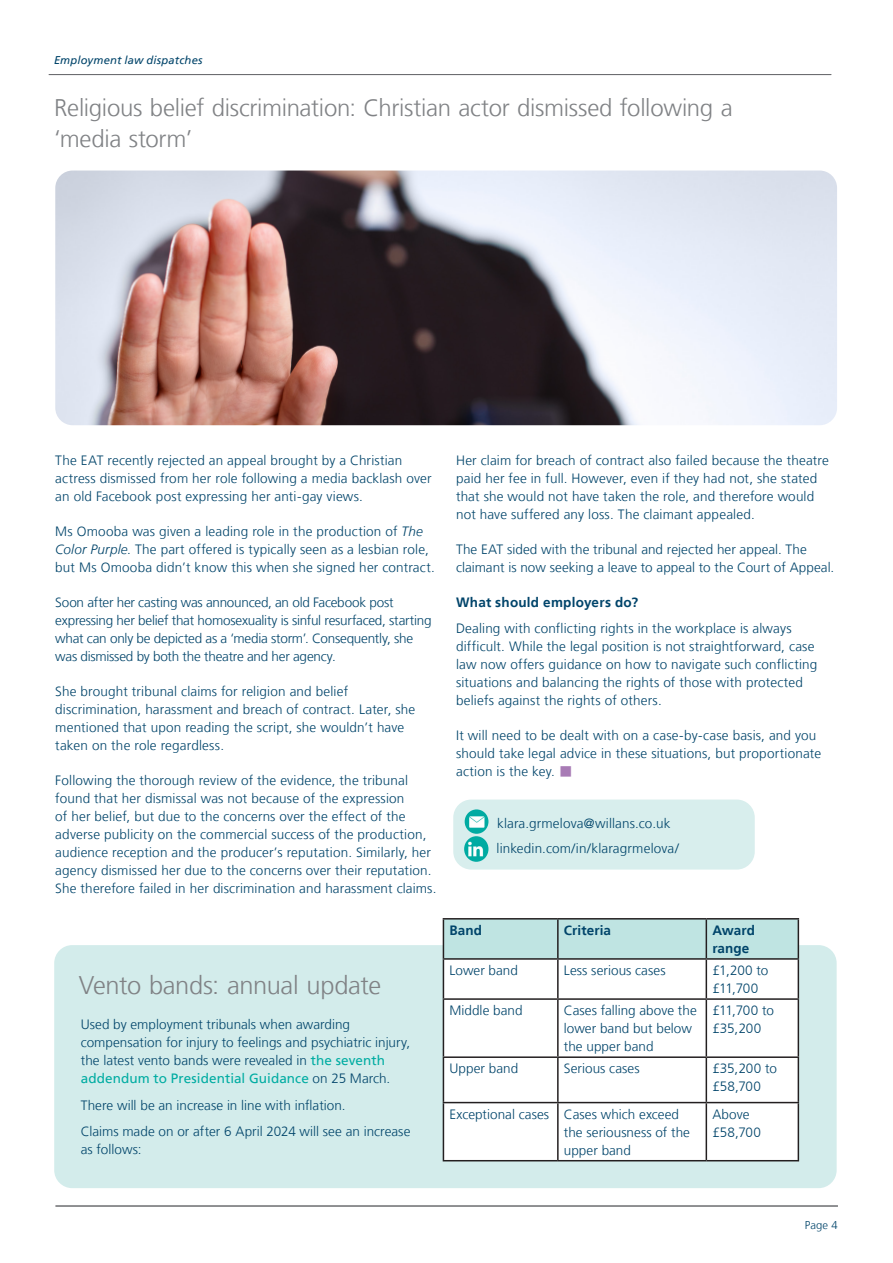
<style>
.page{position:relative;width:893px;height:1263px;background:#fff}
.page>*{position:absolute;margin:0;border:0;box-sizing:border-box;transform-origin:0 0}
.Main_heading{font:300 25.5px "Frutiger LT";letter-spacing:-.015em;color:#808285}
.Main_heading-2{font:300 24px/31.5px "Frutiger LT";letter-spacing:-.015em;color:#808285}
.Body_copy{font:300 13.5px/18px "Frutiger LT";letter-spacing:.01em;color:#00446a}
.Quote-sideColumn{font:300 13.5px/18px "Frutiger LT";letter-spacing:.005em;color:#00446a}
.Body_copy-2{font:300 13.5px/18px "Frutiger LT";letter-spacing:-.015em;color:#00446a}
.Body_copy_-_SubHeading{font:300 13.5px "Frutiger LT";letter-spacing:.01em;color:#00446a}
.Body_copy-3{font:700 13.5px "Frutiger LT";letter-spacing:.02em;color:#00446a}
.Quote-sideColumn-2{font:700 13.5px/18px "Frutiger LT";letter-spacing:.005em;color:#00446a}
.Quote-sideColumn-3{font:300 13.5px/18px "Frutiger LT";letter-spacing:-.015em;color:#00446a}
.t1{font:italic 11.25px "Frutiger LT";letter-spacing:.015em;color:#00446a}
.t2{font:300 11.25px "Frutiger LT";color:#00446a}
.s1{font-style:italic}
.s2{font-weight:400;color:#00aca2}
.s3{color:#a87bb5}
</style>
<div class="page">
<div style="left:54px;top:945px;width:783px;height:243px;background:#d3eceb;border-radius:18px"></div>
<hr style="left:56px;top:1206px;width:782px;height:1px;background:#6c6d70">
<hr style="left:49px;top:74px;width:782px;height:1px;background:#6c6d70">
<img style="left:55px;top:171px;width:782px;height:254px">
<div style="left:453px;top:799px;width:302px;height:70px;background:#d8eeed;border-radius:18px"></div>
<img style="left:465px;top:809px;width:23px;height:25px;border-radius:12px">
<img style="left:464px;top:836px;width:24px;height:26px">
<div style="left:444px;top:919px;width:354px;height:39px;background:#bfe4e2"></div>
<div style="left:444px;top:960px;width:354px;height:200px;background:#fff"></div>
<hr style="left:443px;top:918px;width:115px;height:1px;background:#231f20">
<hr style="left:443px;top:919px;width:1px;height:39px;background:#231f20">
<hr style="left:558px;top:918px;width:148px;height:1px;background:#231f20">
<hr style="left:557px;top:919px;width:2px;height:39px;background:#231f20">
<hr style="left:706px;top:918px;width:93px;height:1px;background:#231f20">
<hr style="left:706px;top:919px;width:1px;height:39px;background:#231f20">
<hr style="left:798px;top:919px;width:1px;height:39px;background:#231f20">
<hr style="left:443px;top:958px;width:115px;height:2px;background:#231f20">
<hr style="left:443px;top:960px;width:1px;height:38px;background:#231f20">
<hr style="left:558px;top:958px;width:148px;height:2px;background:#231f20">
<hr style="left:557px;top:960px;width:2px;height:38px;background:#231f20">
<hr style="left:706px;top:958px;width:93px;height:2px;background:#231f20">
<hr style="left:706px;top:960px;width:1px;height:38px;background:#231f20">
<hr style="left:798px;top:960px;width:1px;height:38px;background:#231f20">
<hr style="left:443px;top:998px;width:115px;height:2px;background:#231f20">
<hr style="left:443px;top:1000px;width:1px;height:56px;background:#231f20">
<hr style="left:558px;top:998px;width:148px;height:2px;background:#231f20">
<hr style="left:557px;top:1000px;width:2px;height:56px;background:#231f20">
<hr style="left:706px;top:998px;width:93px;height:2px;background:#231f20">
<hr style="left:706px;top:1000px;width:1px;height:56px;background:#231f20">
<hr style="left:798px;top:1000px;width:1px;height:56px;background:#231f20">
<hr style="left:443px;top:1056px;width:115px;height:2px;background:#231f20">
<hr style="left:443px;top:1058px;width:1px;height:44px;background:#231f20">
<hr style="left:558px;top:1056px;width:148px;height:2px;background:#231f20">
<hr style="left:557px;top:1058px;width:2px;height:44px;background:#231f20">
<hr style="left:706px;top:1056px;width:93px;height:2px;background:#231f20">
<hr style="left:706px;top:1058px;width:1px;height:44px;background:#231f20">
<hr style="left:798px;top:1058px;width:1px;height:44px;background:#231f20">
<hr style="left:443px;top:1102px;width:115px;height:1px;background:#231f20">
<hr style="left:443px;top:1103px;width:1px;height:57px;background:#231f20">
<hr style="left:558px;top:1102px;width:148px;height:1px;background:#231f20">
<hr style="left:557px;top:1103px;width:2px;height:57px;background:#231f20">
<hr style="left:706px;top:1102px;width:93px;height:1px;background:#231f20">
<hr style="left:706px;top:1103px;width:1px;height:57px;background:#231f20">
<hr style="left:798px;top:1103px;width:1px;height:57px;background:#231f20">
<hr style="left:443px;top:1160px;width:115px;height:1px;background:#231f20">
<hr style="left:558px;top:1160px;width:148px;height:1px;background:#231f20">
<hr style="left:706px;top:1160px;width:93px;height:1px;background:#231f20">
<p class="t1" style="left:54px;top:53px;width:150px">Employment law dispatches</p>
<p class="Main_heading-2" style="left:54px;top:92px;width:680px">Religious belief discrimination: Christian actor dismissed following a ‘media storm’</p>
<p class="Body_copy" style="left:55px;top:451px;width:378px">The EAT recently rejected an appeal brought by a Christian actress dismissed from her role following a media backlash over an old Facebook post expressing her anti-gay views.</p>
<p class="Body_copy" style="left:55px;top:522px;width:381px">Ms Omooba was given a leading role in the production of <span class="s1">The<br>Color Purple</span>. The part offered is typically seen as a lesbian role, but Ms Omooba didn’t know this when she signed her contract.</p>
<p class="Body_copy-2" style="left:55px;top:593px;width:378px">Soon after her casting was announced, an old Facebook post expressing her belief that homosexuality is sinful resurfaced, starting what can only be depicted as a ‘media storm’. Consequently, she was dismissed by both the theatre and her agency.</p>
<p class="Body_copy" style="left:55px;top:682px;width:362px">She brought tribunal claims for religion and belief discrimination, harassment and breach of contract. Later, she mentioned that upon reading the script, she wouldn’t have taken on the role regardless.</p>
<p class="Body_copy" style="left:55px;top:771px;width:383px">Following the thorough review of the evidence, the tribunal found that her dismissal was not because of the expression<br>of her belief, but due to the concerns over the effect of the adverse publicity on the commercial success of the production, audience reception and the producer’s reputation. Similarly, her agency dismissed her due to the concerns over their reputation.<br>She therefore failed in her discrimination and harassment claims.</p>
<p class="Main_heading" style="left:79px;top:970px;width:304px">Vento bands: annual update</p>
<p class="Body_copy" style="left:81px;top:1016px;width:331px">Used by employment tribunals when awarding compensation for injury to feelings and psychiatric injury, the latest vento bands were revealed in <span class="s2">the seventh addendum to Presidential Guidance</span> on 25 March.</p>
<p class="Body_copy" style="left:81px;top:1096px;width:266px">There will be an increase in line with inflation.</p>
<p class="Body_copy" style="left:81px;top:1123px;width:331px">Claims made on or after 6 April 2024 will see an increase as follows:</p>
<p class="Body_copy" style="left:456px;top:451px;width:374px">Her claim for breach of contract also failed because the theatre paid her fee in full. However, even if they had not, she stated that she would not have taken the role, and therefore would not have suffered any loss. The claimant appealed.</p>
<p class="Body_copy" style="left:456px;top:540px;width:380px">The EAT sided with the tribunal and rejected her appeal. The claimant is now seeking a leave to appeal to the Court of Appeal.</p>
<p class="Body_copy-3" style="left:456px;top:594px;width:184px">What should employers do?</p>
<p class="Body_copy" style="left:456px;top:620px;width:363px">Dealing with conflicting rights in the workplace is always difficult. While the legal position is not straightforward, case law now offers guidance on how to navigate such conflicting situations and balancing the rights of those with protected beliefs against the rights of others.</p>
<p class="Body_copy" style="left:456px;top:727px;width:367px">It will need to be dealt with on a case-by-case basis, and you should take legal advice in these situations, but proportionate action is the key. <span class="s3">■</span></p>
<p class="Body_copy_-_SubHeading" style="left:497px;top:815px;width:175px">klara.grmelova@willans.co.uk</p>
<p class="Body_copy_-_SubHeading" style="left:497px;top:841px;width:184px">linkedin.com/in/klaragrmelova/</p>
<p class="Quote-sideColumn-2" style="left:449px;top:921px;width:34px">Band</p>
<p class="Quote-sideColumn-2" style="left:564px;top:921px;width:49px">Criteria</p>
<p class="Quote-sideColumn-2" style="left:712px;top:921px;width:44px">Award range</p>
<p class="Quote-sideColumn" style="left:449px;top:961px;width:70px">Lower band</p>
<p class="Quote-sideColumn" style="left:564px;top:961px;width:103px">Less serious cases</p>
<p class="Quote-sideColumn" style="left:712px;top:961px;width:58px">£1,200 to £11,700</p>
<p class="Quote-sideColumn" style="left:449px;top:1002px;width:75px">Middle band</p>
<p class="Quote-sideColumn" style="left:564px;top:1002px;width:134px">Cases falling above the lower band but below the upper band</p>
<p class="Quote-sideColumn-3" style="left:712px;top:1002px;width:63px">£11,700 to £35,200</p>
<p class="Quote-sideColumn" style="left:449px;top:1060px;width:70px">Upper band</p>
<p class="Quote-sideColumn" style="left:564px;top:1060px;width:77px">Serious cases</p>
<p class="Quote-sideColumn" style="left:712px;top:1060px;width:66px">£35,200 to £58,700</p>
<p class="Quote-sideColumn" style="left:449px;top:1105px;width:101px">Exceptional cases</p>
<p class="Quote-sideColumn" style="left:564px;top:1105px;width:128px">Cases which exceed the seriousness of the upper band</p>
<p class="Quote-sideColumn" style="left:712px;top:1105px;width:50px">Above £58,700</p>
<p class="t2" style="left:805px;top:1219px;width:34px">Page 4</p>
</div>
